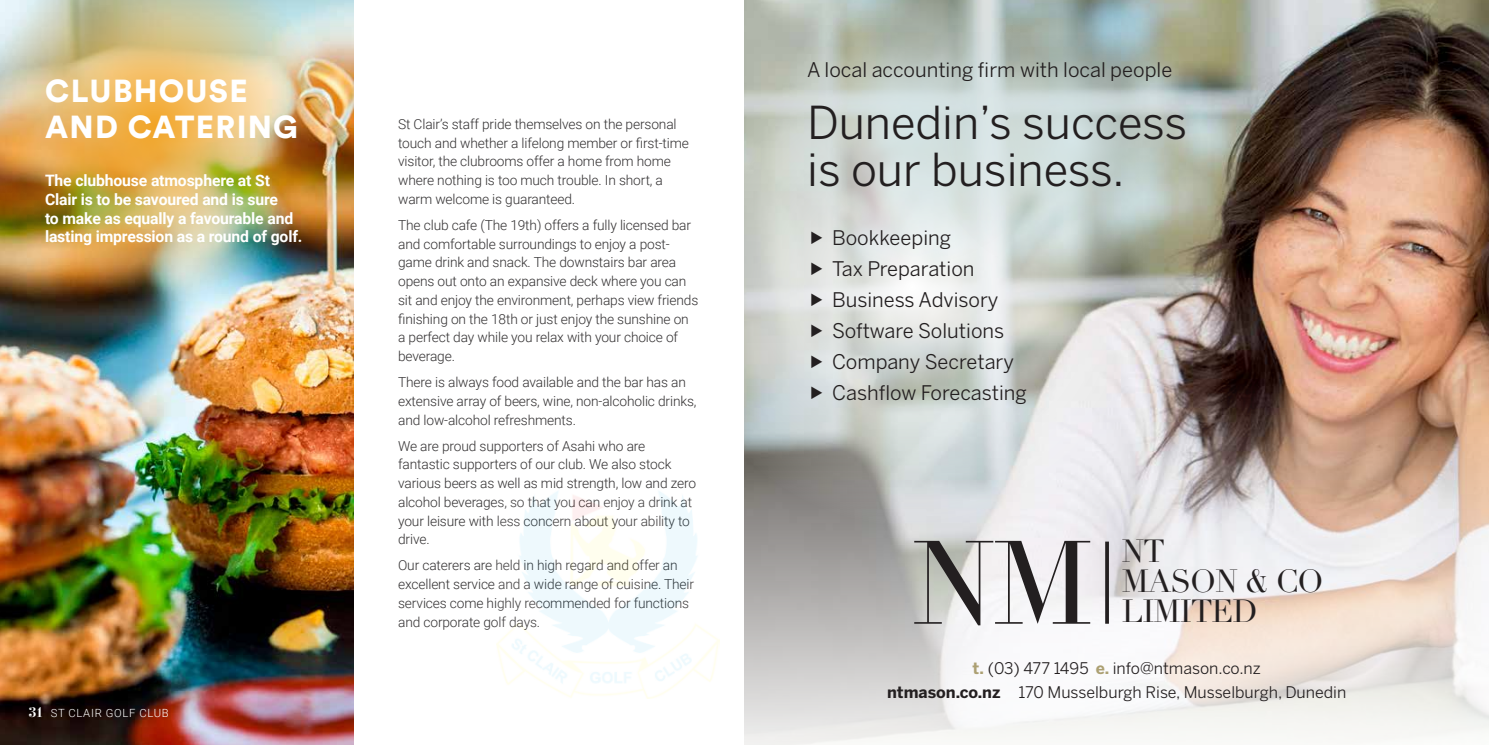
<style>
.page{position:relative;width:1489px;height:745px;background:#fff}
.page>*{position:absolute;margin:0;border:0;box-sizing:border-box;transform-origin:0 0}
.t1{font:116.25px "Didot";color:#231f20}
.t2{font:45px/47.5px "Benton Sans";color:#231f20}
.t3{font:900 31.5px/36px "Circular Std";letter-spacing:.04em;color:#fff}
.t4{font:31.25px/30px "Didot";letter-spacing:-.03em;color:#231f20}
.t5{font:20px/31.1px "Benton Sans";color:#231f20}
.t6{font:15.88px/23.8px "Benton Sans";color:#231f20;text-align:center}
.t7{font:700 15.75px/18.9px "Roboto";letter-spacing:-.01em;color:#fff}
.t8{font:300 13.75px/18.8px "Roboto";letter-spacing:-.01em;color:#333132}
.t9{font:300 11.25px "Roboto";letter-spacing:.065em;color:#fff}
.s1{font-family:"Ratio Modern";font-weight:500;font-size:13.75px}
.s2{font-weight:700;color:#aca073}
.s3{font-weight:700}
</style>
<div class="page">
<img style="left:0;top:0;width:353px;height:744px">
<img style="left:0;top:0;width:326px;height:298px">
<img style="left:744px;top:0;width:744px;height:383px">
<svg style="left:744px;top:383px;width:744px;height:361px"></svg>
<hr style="left:1105px;top:541px;width:3px;height:82px;background:#231f20">
<svg style="left:744px;top:47px;width:406px;height:478px;background:#cfd2d0"></svg>
<svg style="left:775px;top:0;width:155px;height:264px;background:#cad2cc"></svg>
<svg style="left:930px;top:0;width:280px;height:279px;background:#bbc6c0"></svg>
<svg style="left:811px;top:231px;width:11px;height:13px"></svg>
<svg style="left:811px;top:262px;width:11px;height:13px"></svg>
<svg style="left:811px;top:293px;width:11px;height:13px"></svg>
<svg style="left:811px;top:324px;width:11px;height:13px"></svg>
<svg style="left:811px;top:355px;width:11px;height:13px"></svg>
<svg style="left:811px;top:386px;width:11px;height:13px"></svg>
<h3 class="t3" style="left:45px;top:72px;width:254px">CLUBHOUSE<br>AND CATERING</h3>
<p class="t7" style="left:45px;top:170px;width:259px">The clubhouse atmosphere at St Clair is to be savoured and is sure<br>to make as equally a favourable and lasting impression as a round of golf.</p>
<p class="t9" style="left:28px;top:704px;width:142px"><span class="s1">31</span> ST CLAIR GOLF CLUB</p>
<p class="t8" style="left:398px;top:114px;width:292px">St Clair’s staff pride themselves on the personal touch and whether a lifelong member or first-time visitor, the clubrooms offer a home from home where nothing is too much trouble. In short, a warm welcome is guaranteed.</p>
<p class="t8" style="left:398px;top:215px;width:302px">The club cafe (The 19th) offers a fully licensed bar and comfortable surroundings to enjoy a post&shy;game drink and snack. The downstairs bar area opens out onto an expansive deck where you can sit and enjoy the environment, perhaps view friends finishing on the 18th or just enjoy the sunshine on a perfect day while you relax with your choice of beverage.</p>
<p class="t8" style="left:398px;top:372px;width:300px">There is always food available and the bar has an extensive array of beers, wine, non-alcoholic drinks, and low-alcohol refreshments.</p>
<p class="t8" style="left:398px;top:435px;width:299px">We are proud supporters of Asahi who are fantastic supporters of our club. We also stock various beers as well as mid strength, low and zero alcohol beverages, so that you can enjoy a drink at your leisure with less concern about your ability to drive.</p>
<p class="t8" style="left:398px;top:555px;width:297px">Our caterers are held in high regard and offer an excellent service and a wide range of cuisine. Their services come highly recommended for functions and corporate golf days.</p>
<h3 class="t5" style="left:807px;top:54px;width:366px">A local accounting firm with local people</h3>
<h2 class="t2" style="left:807px;top:98px;width:381px">Dunedin’s success is our business.</h2>
<h3 class="t5" style="left:832px;top:221px;width:196px">Bookkeeping<br>Tax Preparation<br>Business Advisory<br>Software Solutions<br>Company Secretary<br>Cashflow Forecasting</h3>
<h1 class="t1" style="left:911px;top:513px;width:183px">NM</h1>
<h3 class="t4" style="left:1121px;top:536px;width:203px">NT<br>MASON &amp; CO<br>LIMITED</h3>
<p class="t6" style="left:887px;top:656px;width:460px"><span class="s2">t.</span> (03) 477 1495 <span class="s2">e.</span> info@ntmason.co.nz<br><span class="s3">ntmason.co.nz</span> 170 Musselburgh Rise, Musselburgh, Dunedin</p>
</div>
